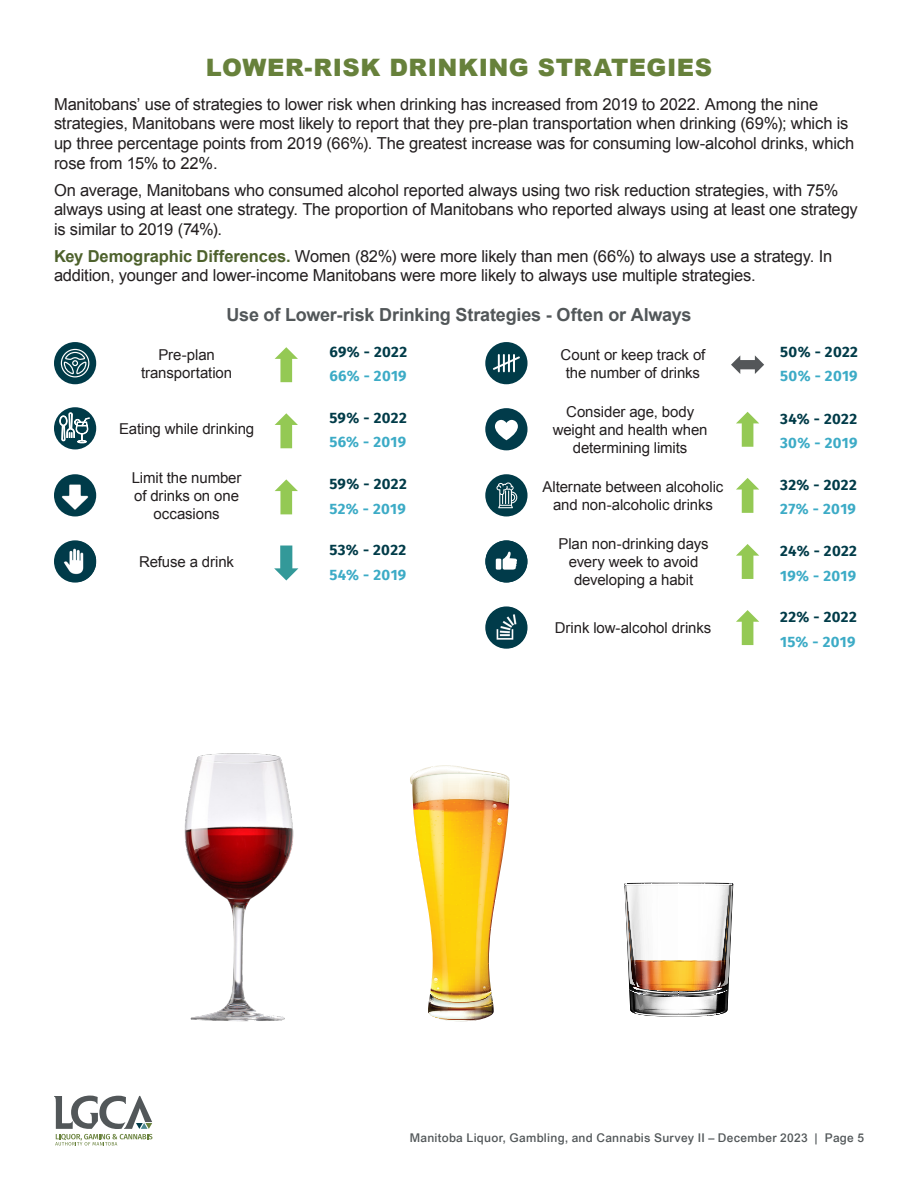
<style>
.page{position:relative;width:918px;height:1188px;background:#fff}
.page>*{position:absolute;margin:0;border:0;box-sizing:border-box;transform-origin:0 0}
.heading{font:900 24px "Arial";letter-spacing:.02em;color:#67813b}
.figure_table_title{font:700 18px "Arial";letter-spacing:-.01em;color:#525759}
.body{font:16.5px/19.8px "Arial";letter-spacing:-.01em;color:#231f20}
.body-2{font:15px/18px "Arial";letter-spacing:-.01em;color:#231f20;text-align:center}
.heading-2{font:700 15px "Fira Sans";letter-spacing:.02em;color:#003b48}
.heading-3{font:700 15px "Fira Sans";letter-spacing:.02em;color:#3cabc6}
.heading-4{font:500 12px "Arial";letter-spacing:.025em;color:#525759}
.s1{font-weight:700;color:#4d612c}
</style>
<div class="page">
<svg style="left:54px;top:1096px;width:98px;height:50px"></svg>
<svg style="left:275px;top:347px;width:23px;height:35px"></svg>
<svg style="left:275px;top:413px;width:23px;height:35px"></svg>
<svg style="left:736px;top:412px;width:23px;height:35px"></svg>
<svg style="left:275px;top:479px;width:23px;height:35px"></svg>
<svg style="left:736px;top:478px;width:23px;height:35px"></svg>
<svg style="left:736px;top:544px;width:23px;height:35px"></svg>
<svg style="left:736px;top:610px;width:23px;height:35px"></svg>
<div style="left:56px;top:344px;width:38px;height:38px;background:#003b48;border-radius:50%"></div>
<div style="left:54px;top:342px;width:42px;height:42px;border:4px solid #003b49;border-radius:50%"></div>
<div style="left:487px;top:344px;width:38px;height:38px;background:#003b48;border-radius:50%"></div>
<div style="left:485px;top:342px;width:43px;height:42px;border:4px solid #003b49;border-radius:50%"></div>
<div style="left:56px;top:409px;width:38px;height:38px;background:#003b48;border-radius:50%"></div>
<div style="left:54px;top:407px;width:42px;height:42px;border:4px solid #003b49;border-radius:50%"></div>
<img style="left:56px;top:478px;width:38px;height:36px">
<div style="left:54px;top:474px;width:42px;height:42px;border:4px solid #003b49;border-radius:50%"></div>
<div style="left:487px;top:476px;width:38px;height:38px;background:#003b48;border-radius:50%"></div>
<div style="left:485px;top:474px;width:43px;height:42px;border:4px solid #003b48;border-radius:50%"></div>
<svg style="left:274px;top:546px;width:24px;height:34px"></svg>
<svg style="left:731px;top:355px;width:33px;height:19px"></svg>
<div style="left:485px;top:408px;width:43px;height:42px;background:#013b4a;border-radius:50%"></div>
<svg style="left:495px;top:420px;width:23px;height:20px"></svg>
<img style="left:55px;top:542px;width:40px;height:38px">
<div style="left:54px;top:540px;width:42px;height:43px;border:4px solid #003b49;border-radius:50%"></div>
<img style="left:486px;top:611px;width:37px;height:37px">
<div style="left:485px;top:606px;width:43px;height:43px;border:4px solid #003b49;border-radius:50%"></div>
<div style="left:486px;top:541px;width:41px;height:41px;background:#013b4a;border-radius:50%"></div>
<div style="left:496px;top:559px;width:5px;height:11px;background:#fff"></div>
<svg style="left:503px;top:552px;width:14px;height:18px"></svg>
<div style="left:485px;top:540px;width:43px;height:43px;border:2px solid #013b4a;border-radius:50%"></div>
<svg style="left:496px;top:482px;width:21px;height:26px"></svg>
<svg style="left:493px;top:355px;width:27px;height:16px"></svg>
<svg style="left:60px;top:342px;width:30px;height:108px"></svg>
<img style="left:184px;top:753px;width:110px;height:269px">
<img style="left:410px;top:765px;width:99px;height:256px">
<svg style="left:624px;top:883px;width:109px;height:134px"></svg>
<p class="heading" style="left:206px;top:50px;width:508px">LOWER-RISK DRINKING STRATEGIES</p>
<p class="body" style="left:54px;top:94px;width:802px">Manitobans’ use of strategies to lower risk when drinking has increased from 2019 to 2022. Among the nine strategies, Manitobans were most likely to report that they pre-plan transportation when drinking (69%); which is up three percentage points from 2019 (66%). The greatest increase was for consuming low-alcohol drinks, which rose from 15% to 22%.</p>
<p class="body" style="left:54px;top:180px;width:805px">On average, Manitobans who consumed alcohol reported always using two risk reduction strategies, with 75% always using at least one strategy. The proportion of Manitobans who reported always using at least one strategy is similar to 2019 (74%).</p>
<p class="body" style="left:54px;top:246px;width:780px"><span class="s1">Key Demographic Differences.</span> Women (82%) were more likely than men (66%) to always use a strategy. In addition, younger and lower-income Manitobans were more likely to always use multiple strategies.</p>
<p class="figure_table_title" style="left:227px;top:303px;width:466px">Use of Lower-risk Drinking Strategies - Often or Always</p>
<p class="heading-2" style="left:329px;top:339px;width:79px">69% - 2022</p>
<p class="heading-3" style="left:329px;top:364px;width:79px">66% - 2019</p>
<p class="heading-2" style="left:780px;top:339px;width:79px">50% - 2022</p>
<p class="heading-3" style="left:780px;top:364px;width:79px">50% - 2019</p>
<p class="body-2" style="left:141px;top:346px;width:93px">Pre-plan transportation</p>
<p class="body-2" style="left:561px;top:346px;width:146px">Count or keep track of the number of drinks</p>
<p class="body-2" style="left:119px;top:420px;width:137px">Eating while drinking</p>
<p class="heading-2" style="left:329px;top:405px;width:79px">59% - 2022</p>
<p class="heading-3" style="left:329px;top:430px;width:78px">56% - 2019</p>
<p class="body-2" style="left:553px;top:403px;width:156px">Consider age, body weight and health when determining limits</p>
<p class="body-2" style="left:132px;top:469px;width:111px">Limit the number of drinks on one occasions</p>
<p class="body-2" style="left:542px;top:478px;width:182px">Alternate between alcoholic and non-alcoholic drinks</p>
<p class="body-2" style="left:139px;top:553px;width:96px">Refuse a drink</p>
<p class="heading-2" style="left:329px;top:471px;width:79px">59% - 2022</p>
<p class="heading-3" style="left:329px;top:496px;width:78px">52% - 2019</p>
<p class="body-2" style="left:559px;top:535px;width:152px">Plan non-drinking days every week to avoid developing a habit</p>
<p class="body-2" style="left:555px;top:619px;width:158px">Drink low-alcohol drinks</p>
<p class="heading-2" style="left:329px;top:537px;width:78px">53% - 2022</p>
<p class="heading-3" style="left:329px;top:562px;width:78px">54% - 2019</p>
<p class="heading-2" style="left:780px;top:406px;width:78px">34% - 2022</p>
<p class="heading-3" style="left:780px;top:431px;width:79px">30% - 2019</p>
<p class="heading-2" style="left:780px;top:472px;width:78px">32% - 2022</p>
<p class="heading-3" style="left:780px;top:497px;width:77px">27% - 2019</p>
<p class="heading-2" style="left:780px;top:538px;width:78px">24% - 2022</p>
<p class="heading-3" style="left:780px;top:563px;width:78px">19% - 2019</p>
<p class="heading-2" style="left:780px;top:604px;width:78px">22% - 2022</p>
<p class="heading-3" style="left:780px;top:629px;width:77px">15% - 2019</p>
<p class="heading-4" style="left:410px;top:1131px;width:456px">Manitoba Liquor, Gambling, and Cannabis Survey II – December 2023 | Page 5</p>
</div>
